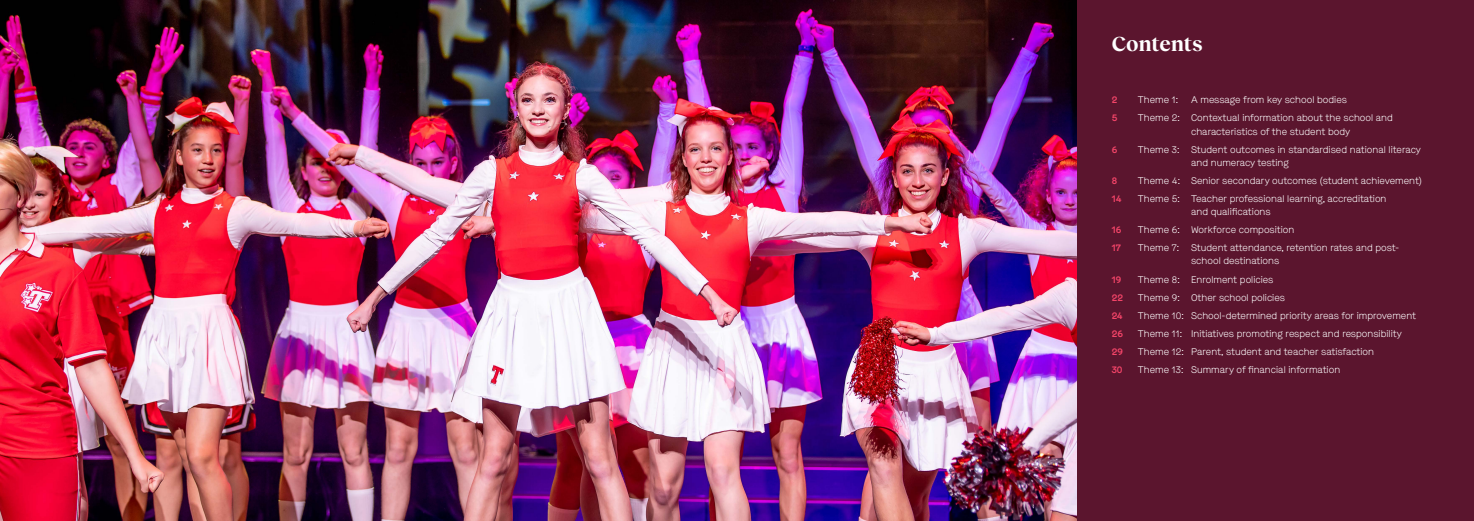
<style>
.page{position:relative;width:1474px;height:521px;background:#fff}
.page>*{position:absolute;margin:0;border:0;box-sizing:border-box;transform-origin:0 0}
.t1{font:700 21px "Reckless Neue";color:#fff}
.t2{font:300 9.62px/13.1px "Maison";color:#fff}
.t3{font:600 9.62px "Maison";color:#f24468}
</style>
<div class="page">
<img style="left:0;top:0;width:1077px;height:521px">
<div style="left:1077px;top:0;width:396px;height:521px;background:#5b152e"></div>
<h1 class="t1" style="left:1111px;top:29px;width:92px">Contents</h1>
<p class="t3" style="left:1111px;top:93px;width:7px">2</p>
<p class="t2" style="left:1137px;top:93px;width:42px">Theme 1:</p>
<p class="t2" style="left:1191px;top:93px;width:157px">A message from key school bodies</p>
<p class="t3" style="left:1111px;top:111px;width:7px">5</p>
<p class="t2" style="left:1191px;top:111px;width:203px;text-indent:-53px">Theme 2: Contextual information about the school and characteristics of the student body</p>
<p class="t3" style="left:1111px;top:142px;width:7px">6</p>
<p class="t2" style="left:1191px;top:143px;width:231px;text-indent:-53px">Theme 3: Student outcomes in standardised national literacy and numeracy testing</p>
<p class="t3" style="left:1111px;top:174px;width:7px">8</p>
<p class="t2" style="left:1137px;top:174px;width:286px">Theme 4: Senior secondary outcomes (student achievement)</p>
<p class="t3" style="left:1111px;top:192px;width:11px">14</p>
<p class="t2" style="left:1191px;top:192px;width:197px;text-indent:-53px">Theme 5: Teacher professional learning, accreditation and qualifications</p>
<p class="t3" style="left:1111px;top:223px;width:11px">16</p>
<p class="t2" style="left:1137px;top:223px;width:158px">Theme 6: Workforce composition</p>
<p class="t3" style="left:1111px;top:241px;width:11px">17</p>
<p class="t2" style="left:1191px;top:241px;width:210px;text-indent:-53px">Theme 7: Student attendance, retention rates and post&shy;school destinations</p>
<p class="t3" style="left:1111px;top:272px;width:11px">19</p>
<p class="t2" style="left:1137px;top:272px;width:137px">Theme 8: Enrolment policies</p>
<p class="t3" style="left:1111px;top:290px;width:13px">22</p>
<p class="t2" style="left:1137px;top:291px;width:148px">Theme 9: Other school policies</p>
<p class="t3" style="left:1111px;top:308px;width:12px">24</p>
<p class="t2" style="left:1137px;top:309px;width:279px">Theme 10: School-determined priority areas for improvement</p>
<p class="t3" style="left:1111px;top:326px;width:13px">26</p>
<p class="t2" style="left:1137px;top:327px;width:265px">Theme 11: Initiatives promoting respect and responsibility</p>
<p class="t3" style="left:1111px;top:345px;width:13px">29</p>
<p class="t2" style="left:1137px;top:345px;width:238px">Theme 12: Parent, student and teacher satisfaction</p>
<p class="t3" style="left:1111px;top:363px;width:12px">30</p>
<p class="t2" style="left:1137px;top:363px;width:204px">Theme 13: Summary of financial information</p>
</div>
